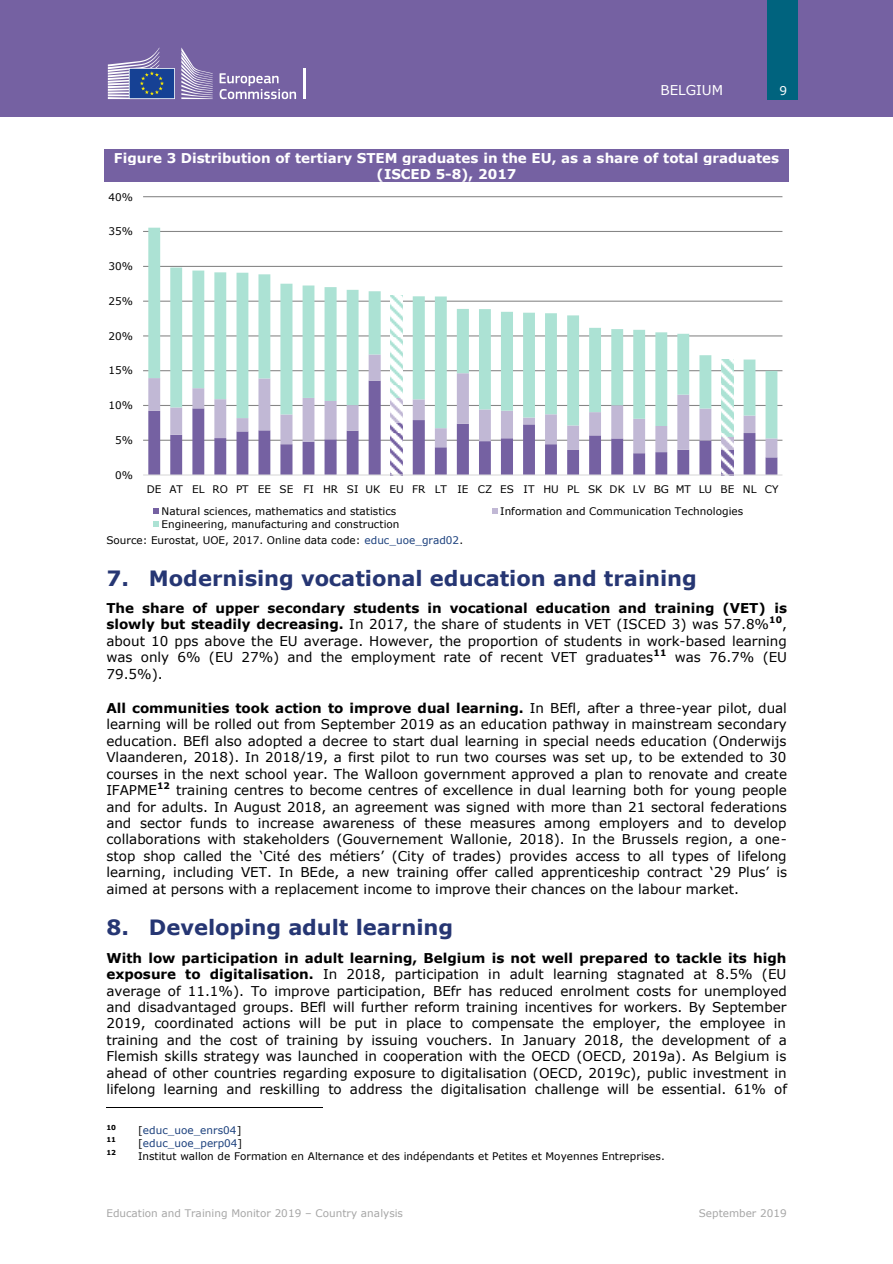
<style>
.page{position:relative;width:893px;height:1264px;background:#fff}
.page>*{position:absolute;margin:0;border:0;box-sizing:border-box;transform-origin:0 0}
.t1{font:700 21px "Verdana";color:#263673}
.t2{font:13.5px/16.4px "Verdana";color:#000;text-align:justify}
.t3{font:700 13.5px/16.4px "Verdana";letter-spacing:-.005em;color:#fff;text-align:center}
.t4{font:13.5px "Verdana";color:#fff}
.t5{font:12px "Verdana";color:#fff}
.t6{font:10.5px "Verdana";letter-spacing:.005em;color:#000}
.t7{font:10.5px "Verdana";color:#a6a6a6}
.t8{font:10.5px "Verdana";color:#1a3f7c}
.t9{font:700 6.9px "Verdana";color:#000}
.s1{color:#1a3f7c}
.s2{font-weight:700}
.s3{color:#000}
</style>
<div class="page">
<div style="left:0;top:0;width:893px;height:116px;background:#7561a2"></div>
<div style="left:767px;top:0;width:31px;height:99px;background:#00637e"></div>
<svg style="left:220px;top:73px;width:76px;height:26px"></svg>
<hr style="left:303px;top:68px;width:2px;height:31px;background:#fff">
<svg style="left:181px;top:47px;width:32px;height:52px"></svg>
<svg style="left:108px;top:47px;width:67px;height:52px"></svg>
<div style="left:104px;top:149px;width:685px;height:16px;background:#7561a2"></div>
<div style="left:104px;top:165px;width:685px;height:17px;background:#7561a2"></div>
<hr style="left:106px;top:1107px;width:216px;height:1px;background:#000">
<hr style="left:143px;top:439px;width:639px;height:1px;background:#868686">
<hr style="left:143px;top:405px;width:639px;height:1px;background:#868686">
<hr style="left:143px;top:370px;width:639px;height:1px;background:#868686">
<hr style="left:143px;top:335px;width:639px;height:1px;background:#868686">
<hr style="left:143px;top:300px;width:639px;height:1px;background:#868686">
<hr style="left:143px;top:266px;width:639px;height:1px;background:#868686">
<hr style="left:143px;top:231px;width:639px;height:1px;background:#868686">
<hr style="left:143px;top:196px;width:639px;height:1px;background:#868686">
<svg style="left:148px;top:457px;width:629px;height:17px"></svg>
<svg style="left:148px;top:438px;width:629px;height:19px"></svg>
<svg style="left:148px;top:228px;width:629px;height:210px"></svg>
<hr style="left:143px;top:474px;width:639px;height:1px;background:#d9d9d9">
<svg style="left:154px;top:508px;width:5px;height:6px"></svg>
<svg style="left:492px;top:508px;width:6px;height:6px"></svg>
<svg style="left:154px;top:521px;width:5px;height:6px"></svg>
<p class="t4" style="left:661px;top:81px;width:64px">BELGIUM</p>
<p class="t5" style="left:779px;top:82px;width:9px">9</p>
<p class="t3" style="left:114px;top:149px;width:667px">Figure 3 Distribution of tertiary STEM graduates in the EU, as a share of total graduates (ISCED 5-8), 2017</p>
<p class="t6" style="left:109px;top:190px;width:26px">40%</p>
<p class="t6" style="left:109px;top:225px;width:26px">35%</p>
<p class="t6" style="left:109px;top:259px;width:26px">30%</p>
<p class="t6" style="left:109px;top:294px;width:26px">25%</p>
<p class="t6" style="left:109px;top:329px;width:26px">20%</p>
<p class="t6" style="left:109px;top:364px;width:26px">15%</p>
<p class="t6" style="left:109px;top:398px;width:26px">10%</p>
<p class="t6" style="left:115px;top:433px;width:19px">5%</p>
<p class="t6" style="left:115px;top:468px;width:19px">0%</p>
<p class="t6" style="left:147px;top:482px;width:16px">DE</p>
<p class="t6" style="left:169px;top:482px;width:15px">AT</p>
<p class="t6" style="left:192px;top:482px;width:14px">EL</p>
<p class="t6" style="left:213px;top:482px;width:17px">RO</p>
<p class="t6" style="left:236px;top:482px;width:14px">PT</p>
<p class="t6" style="left:258px;top:482px;width:15px">EE</p>
<p class="t6" style="left:280px;top:482px;width:15px">SE</p>
<p class="t6" style="left:303px;top:482px;width:12px">FI</p>
<p class="t6" style="left:323px;top:482px;width:17px">HR</p>
<p class="t6" style="left:347px;top:482px;width:13px">SI</p>
<p class="t6" style="left:365px;top:482px;width:16px">UK</p>
<p class="t6" style="left:390px;top:482px;width:16px">EU</p>
<p class="t6" style="left:412px;top:482px;width:15px">FR</p>
<p class="t6" style="left:435px;top:482px;width:14px">LT</p>
<p class="t6" style="left:457px;top:482px;width:13px">IE</p>
<p class="t6" style="left:478px;top:482px;width:16px">CZ</p>
<p class="t6" style="left:500px;top:482px;width:15px">ES</p>
<p class="t6" style="left:524px;top:482px;width:12px">IT</p>
<p class="t6" style="left:543px;top:482px;width:17px">HU</p>
<p class="t6" style="left:567px;top:482px;width:14px">PL</p>
<p class="t6" style="left:588px;top:482px;width:16px">SK</p>
<p class="t6" style="left:610px;top:482px;width:17px">DK</p>
<p class="t6" style="left:633px;top:482px;width:14px">LV</p>
<p class="t6" style="left:654px;top:482px;width:17px">BG</p>
<p class="t6" style="left:676px;top:482px;width:17px">MT</p>
<p class="t6" style="left:699px;top:482px;width:15px">LU</p>
<p class="t6" style="left:721px;top:482px;width:15px">BE</p>
<p class="t6" style="left:743px;top:482px;width:15px">NL</p>
<p class="t6" style="left:765px;top:482px;width:15px">CY</p>
<p class="t6" style="left:162px;top:504px;width:236px">Natural sciences, mathematics and statistics</p>
<p class="t6" style="left:500px;top:504px;width:244px">Information and Communication Technologies</p>
<p class="t6" style="left:162px;top:517px;width:239px">Engineering, manufacturing and construction</p>
<p class="t6" style="left:106px;top:533px;width:358px">Source: Eurostat, UOE, 2017. Online data code: <span class="s1">educ_uoe_grad02</span>.</p>
<h1 class="t1" style="left:106px;top:564px;width:592px">7. Modernising vocational education and training</h1>
<p class="t2" style="left:106px;top:599px;width:682px"><span class="s2">The share of upper secondary students in vocational education and training (VET) is slowly but steadily decreasing.</span> In 2017, the share of students in VET (ISCED 3) was 57.8%<sup>10</sup>, about 10 pps above the EU average. However, the proportion of students in work-based learning was only 6% (EU 27%) and the employment rate of recent VET graduates<sup>11</sup> was 76.7% (EU 79.5%).</p>
<p class="t2" style="left:106px;top:699px;width:682px"><span class="s2">All communities took action to improve dual learning.</span> In BEfl, after a three-year pilot, dual learning will be rolled out from September 2019 as an education pathway in mainstream secondary education. BEfl also adopted a decree to start dual learning in special needs education (Onderwijs Vlaanderen, 2018). In 2018/19, a first pilot to run two courses was set up, to be extended to 30 courses in the next school year. The Walloon government approved a plan to renovate and create IFAPME<sup>12</sup> training centres to become centres of excellence in dual learning both for young people and for adults. In August 2018, an agreement was signed with more than 21 sectoral federations and sector funds to increase awareness of these measures among employers and to develop collaborations with stakeholders (Gouvernement Wallonie, 2018). In the Brussels region, a one&shy;stop shop called the ‘Cité des métiers’ (City of trades) provides access to all types of lifelong learning, including VET. In BEde, a new training offer called apprenticeship contract ‘29 Plus’ is aimed at persons with a replacement income to improve their chances on the labour market.</p>
<h1 class="t1" style="left:106px;top:914px;width:348px">8. Developing adult learning</h1>
<p class="t2" style="left:106px;top:949px;width:682px"><span class="s2">With low participation in adult learning, Belgium is not well prepared to tackle its high exposure to digitalisation.</span> In 2018, participation in adult learning stagnated at 8.5% (EU average of 11.1%). To improve participation, BEfr has reduced enrolment costs for unemployed and disadvantaged groups. BEfl will further reform training incentives for workers. By September 2019, coordinated actions will be put in place to compensate the employer, the employee in training and the cost of training by issuing vouchers. In January 2018, the development of a Flemish skills strategy was launched in cooperation with the OECD (OECD, 2019a). As Belgium is ahead of other countries regarding exposure to digitalisation (OECD, 2019c), public investment in lifelong learning and reskilling to address the digitalisation challenge will be essential. 61% of</p>
<p class="t9" style="left:106px;top:1122px;width:11px">10</p>
<p class="t8" style="left:138px;top:1123px;width:105px"><span class="s3">[</span>educ_uoe_enrs04<span class="s3">]</span></p>
<p class="t9" style="left:106px;top:1135px;width:11px">11</p>
<p class="t8" style="left:138px;top:1136px;width:106px"><span class="s3">[</span>educ_uoe_perp04<span class="s3">]</span></p>
<p class="t9" style="left:106px;top:1147px;width:11px">12</p>
<p class="t6" style="left:138px;top:1148px;width:528px">Institut wallon de Formation en Alternance et des indépendants et Petites et Moyennes Entreprises.</p>
<p class="t7" style="left:106px;top:1205px;width:298px">Education and Training Monitor 2019 – Country analysis</p>
<p class="t7" style="left:699px;top:1205px;width:89px">September 2019</p>
</div>
